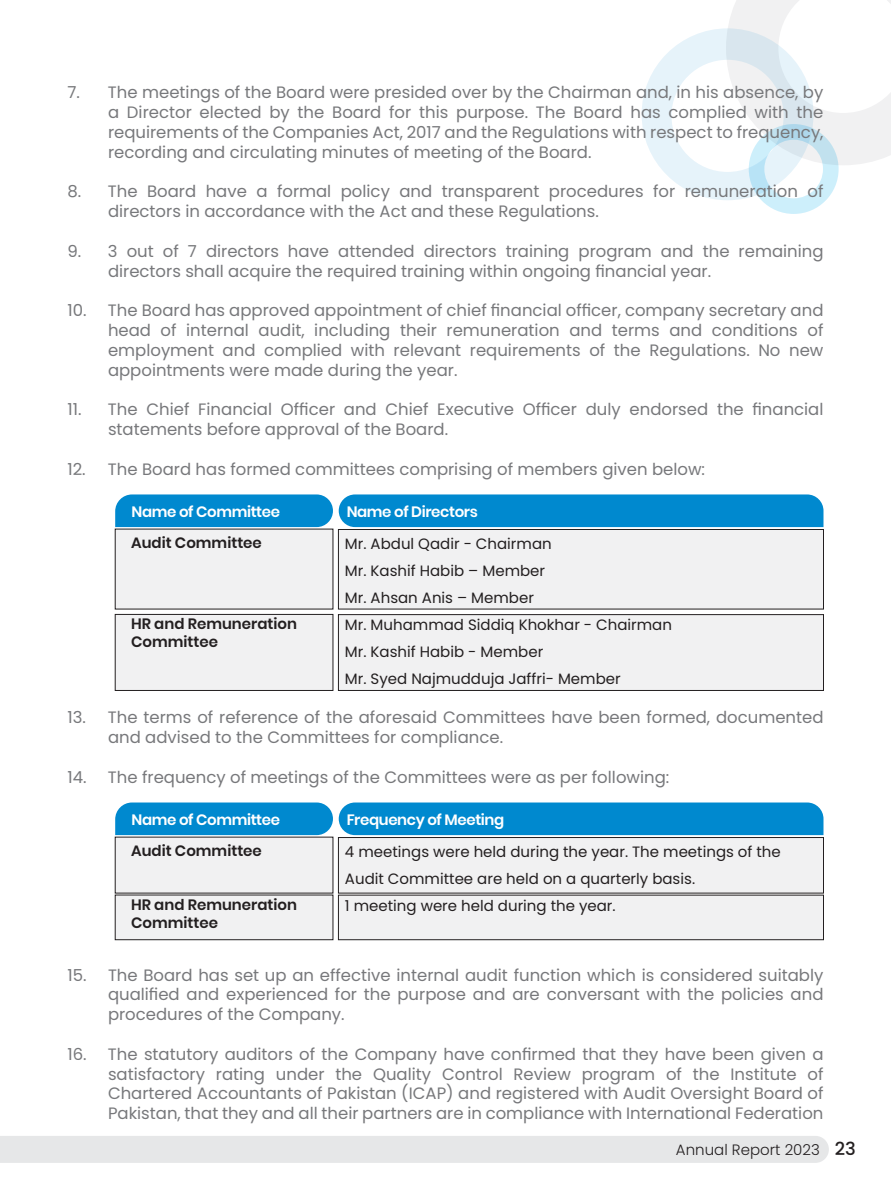
<style>
.page{position:relative;width:891px;height:1188px;background:#fff}
.page>*{position:absolute;margin:0;border:0;box-sizing:border-box;transform-origin:0 0}
.t1{font:16.5px/19.8px "Poppins";color:#77787b;text-align:justify}
.t2{font:15px/27px "Poppins";color:#231f20}
.t3{font:600 15px/18px "Poppins";color:#231f20}
.t4{font:600 15px "Poppins";letter-spacing:-.025em;color:#fff}
.t5{font:300 15px "Poppins";color:#231f20}
.s1{font-weight:500;font-size:18px}
</style>
<div class="page">
<svg style="left:642px;top:0;width:249px;height:214px"></svg>
<div style="left:0;top:1136px;width:829px;height:27px;background:#e6e7e8"></div>
<div style="left:338px;top:529px;width:486px;height:80px;background:#f1f1f2;border:1px solid #231f20"></div>
<div style="left:338px;top:614px;width:486px;height:77px;background:#f1f1f2;border:1px solid #231f20"></div>
<div style="left:115px;top:529px;width:218px;height:80px;background:#f1f1f2"></div>
<div style="left:115px;top:614px;width:218px;height:77px;background:#f1f1f2;border:1px solid #231f20"></div>
<div style="left:115px;top:494px;width:218px;height:33px;background:#0089cf"></div>
<div style="left:339px;top:494px;width:485px;height:33px;background:#0089cf"></div>
<div style="left:338px;top:837px;width:486px;height:56px;background:#f1f1f2;border:1px solid #231f20"></div>
<div style="left:338px;top:895px;width:486px;height:45px;background:#f1f1f2;border:1px solid #231f20"></div>
<div style="left:115px;top:837px;width:218px;height:56px;background:#f1f1f2"></div>
<div style="left:115px;top:895px;width:218px;height:45px;background:#f1f1f2;border:1px solid #231f20"></div>
<div style="left:115px;top:803px;width:218px;height:32px;background:#0089cf"></div>
<div style="left:339px;top:803px;width:485px;height:32px;background:#0089cf"></div>
<p class="t1" style="left:108px;top:83px;width:717px;text-indent:-41px">7. The meetings of the Board were presided over by the Chairman and, in his absence, by a Director elected by the Board for this purpose. The Board has complied with the requirements of the Companies Act, 2017 and the Regulations with respect to frequency, recording and circulating minutes of meeting of the Board.</p>
<p class="t1" style="left:108px;top:182px;width:717px;text-indent:-41px">8. The Board have a formal policy and transparent procedures for remuneration of directors in accordance with the Act and these Regulations.</p>
<p class="t1" style="left:108px;top:241px;width:717px;text-indent:-41px">9. 3 out of 7 directors have attended directors training program and the remaining directors shall acquire the required training within ongoing financial year.</p>
<p class="t1" style="left:108px;top:301px;width:717px;text-indent:-41px">10. The Board has approved appointment of chief financial officer, company secretary and head of internal audit, including their remuneration and terms and conditions of employment and complied with relevant requirements of the Regulations. No new appointments were made during the year.</p>
<p class="t1" style="left:108px;top:400px;width:717px;text-indent:-41px">11. The Chief Financial Officer and Chief Executive Officer duly endorsed the financial statements before approval of the Board.</p>
<p class="t1" style="left:68px;top:459px;width:639px">12. The Board has formed committees comprising of members given below:</p>
<p class="t4" style="left:132px;top:503px;width:150px">Name of Committee</p>
<p class="t4" style="left:347px;top:503px;width:133px">Name of Directors</p>
<p class="t3" style="left:131px;top:534px;width:132px">Audit Committee</p>
<p class="t2" style="left:345px;top:530px;width:329px">Mr. Abdul Qadir - Chairman<br>Mr. Kashif Habib – Member<br>Mr. Ahsan Anis – Member<br>Mr. Muhammad Siddiq Khokhar - Chairman<br>Mr. Kashif Habib - Member<br>Mr. Syed Najmudduja Jaffri- Member</p>
<p class="t3" style="left:131px;top:615px;width:168px">HR and Remuneration<br>Committee</p>
<p class="t1" style="left:108px;top:708px;width:717px;text-indent:-41px">13. The terms of reference of the aforesaid Committees have been formed, documented and advised to the Committees for compliance.</p>
<p class="t1" style="left:68px;top:767px;width:603px">14. The frequency of meetings of the Committees were as per following:</p>
<p class="t4" style="left:132px;top:812px;width:150px">Name of Committee</p>
<p class="t4" style="left:347px;top:812px;width:159px">Frequency of Meeting</p>
<p class="t3" style="left:131px;top:842px;width:132px">Audit Committee</p>
<p class="t2" style="left:345px;top:838px;width:437px">4 meetings were held during the year. The meetings of the<br>Audit Committee are held on a quarterly basis.<br>1 meeting were held during the year.</p>
<p class="t3" style="left:131px;top:896px;width:168px">HR and Remuneration<br>Committee</p>
<p class="t1" style="left:108px;top:965px;width:717px;text-indent:-41px">15. The Board has set up an effective internal audit function which is considered suitably qualified and experienced for the purpose and are conversant with the policies and procedures of the Company.</p>
<p class="t1" style="left:108px;top:1044px;width:717px;text-indent:-41px">16. The statutory auditors of the Company have confirmed that they have been given a satisfactory rating under the Quality Control Review program of the Institute of Chartered Accountants of Pakistan (ICAP) and registered with Audit Oversight Board of Pakistan, that they and all their partners are in compliance with International Federation</p>
<p class="t5" style="left:676px;top:1141px;width:181px">Annual Report 2023 <span class="s1">23</span></p>
</div>
